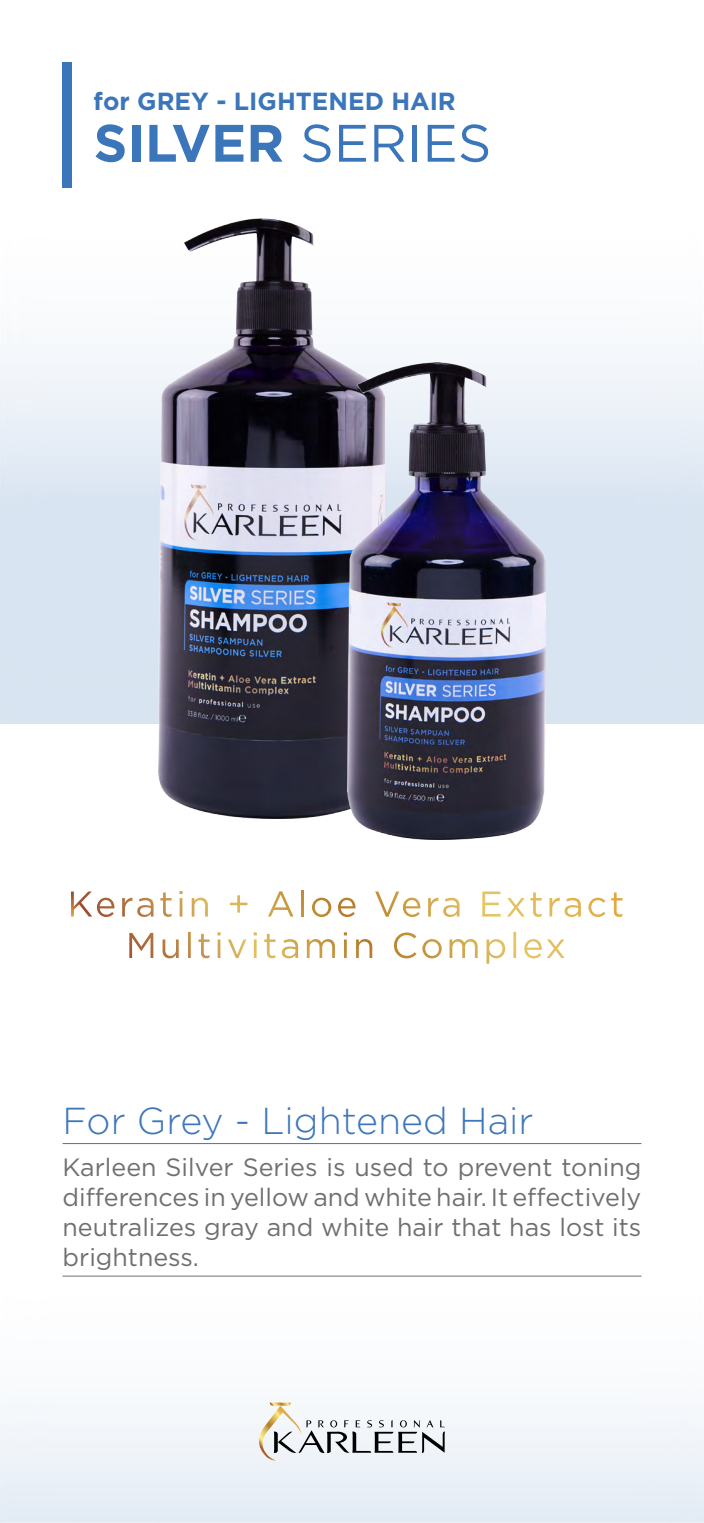
<style>
.page{position:relative;width:704px;height:1523px;background:#fff}
.page>*{position:absolute;margin:0;border:0;box-sizing:border-box;transform-origin:0 0}
.t1{font:700 52.56px "Gotham";color:#3b75ba}
.t2{font:300 37.5px "Gotham";color:#3d76ba}
.t3{font:25px/30px "Gotham";color:#706f6f;text-align:justify}
.t4{font:700 24.75px "Gotham";color:#3b75ba}
.s1{font-weight:400}
</style>
<div class="page">
<div style="left:0;top:1248px;width:703px;height:274px;background:linear-gradient(to bottom,#fff,#e8eef7)"></div>
<div style="left:0;top:188px;width:703px;height:536px;background:linear-gradient(to bottom,#fff,#cedded)"></div>
<hr style="left:62px;top:1143px;width:579px;height:1px;background:#3d76ba">
<hr style="left:62px;top:1275px;width:579px;height:1px;background:#706f6f">
<svg style="left:259px;top:1402px;width:185px;height:58px"></svg>
<div style="left:62px;top:62px;width:10px;height:126px;background:#3b75ba"></div>
<svg style="left:71px;top:891px;width:43px;height:26px"></svg>
<svg style="left:122px;top:897px;width:31px;height:20px"></svg>
<svg style="left:160px;top:892px;width:11px;height:25px"></svg>
<svg style="left:179px;top:891px;width:3px;height:25px"></svg>
<svg style="left:191px;top:897px;width:17px;height:19px"></svg>
<svg style="left:230px;top:895px;width:17px;height:17px"></svg>
<svg style="left:268px;top:891px;width:25px;height:25px"></svg>
<svg style="left:301px;top:890px;width:2px;height:26px"></svg>
<svg style="left:312px;top:897px;width:19px;height:20px"></svg>
<svg style="left:338px;top:897px;width:17px;height:20px"></svg>
<svg style="left:375px;top:891px;width:45px;height:26px"></svg>
<svg style="left:428px;top:897px;width:31px;height:20px"></svg>
<svg style="left:482px;top:891px;width:18px;height:25px"></svg>
<svg style="left:507px;top:898px;width:17px;height:18px"></svg>
<svg style="left:530px;top:892px;width:11px;height:25px"></svg>
<svg style="left:549px;top:897px;width:31px;height:20px"></svg>
<svg style="left:588px;top:897px;width:17px;height:20px"></svg>
<svg style="left:611px;top:892px;width:11px;height:25px"></svg>
<svg style="left:129px;top:933px;width:24px;height:25px"></svg>
<svg style="left:162px;top:939px;width:16px;height:19px"></svg>
<svg style="left:188px;top:932px;width:3px;height:26px"></svg>
<svg style="left:198px;top:934px;width:11px;height:24px"></svg>
<svg style="left:217px;top:932px;width:3px;height:26px"></svg>
<svg style="left:228px;top:939px;width:18px;height:19px"></svg>
<svg style="left:253px;top:932px;width:3px;height:26px"></svg>
<svg style="left:264px;top:934px;width:11px;height:24px"></svg>
<svg style="left:281px;top:939px;width:17px;height:19px"></svg>
<svg style="left:306px;top:939px;width:29px;height:19px"></svg>
<svg style="left:343px;top:932px;width:4px;height:26px"></svg>
<svg style="left:356px;top:939px;width:16px;height:19px"></svg>
<svg style="left:394px;top:932px;width:22px;height:26px"></svg>
<svg style="left:422px;top:939px;width:19px;height:19px"></svg>
<svg style="left:449px;top:939px;width:28px;height:19px"></svg>
<svg style="left:486px;top:939px;width:19px;height:24px"></svg>
<svg style="left:513px;top:932px;width:3px;height:26px"></svg>
<svg style="left:524px;top:939px;width:40px;height:19px"></svg>
<img style="left:158px;top:219px;width:226px;height:599px">
<img style="left:347px;top:362px;width:198px;height:477px">
<p class="t4" style="left:94px;top:87px;width:363px">for GREY - LIGHTENED HAIR</p>
<h1 class="t1" style="left:94px;top:113px;width:399px">SILVER <span class="s1">SERIES</span></h1>
<h2 class="t2" style="left:62px;top:1100px;width:472px">For Grey - Lightened Hair</h2>
<p class="t3" style="left:62px;top:1152px;width:580px">Karleen Silver Series is used to prevent toning differences in yellow and white hair. It effectively neutralizes gray and white hair that has lost its brightness.</p>
</div>
